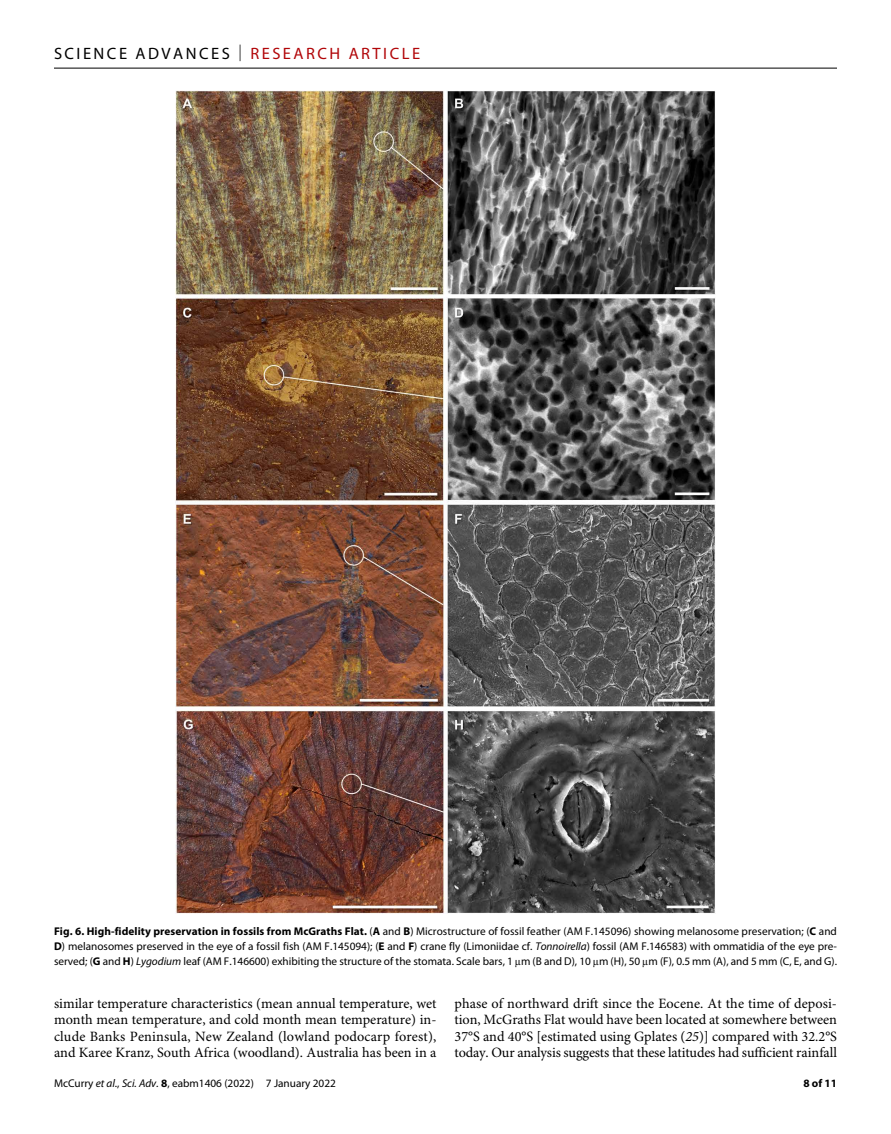
<style>
.page{position:relative;width:891px;height:1134px;background:#fff}
.page>*{position:absolute;margin:0;border:0;box-sizing:border-box;transform-origin:0 0}
.t1{font:16.5px "Myriad Pro";letter-spacing:.15em;color:#000}
.t2{font:14.25px/16.5px "Minion Pro";color:#000;text-align:justify}
.t3{font:11.25px/15px "Myriad Pro";color:#000;text-align:justify}
.t4{font:700 11.25px "Myriad Pro";color:#000}
.s1{font-weight:300}
.s2{color:#b10508}
.s3{font-weight:700}
.s4{font-style:italic}
</style>
<div class="page">
<hr style="left:54px;top:68px;width:783px;height:1px;background:#000">
<img style="left:176px;top:90px;width:539px;height:823px">
<h1 class="t1" style="left:54px;top:40px;width:368px">SCIENCE ADVANCES <span class="s1">|</span> <span class="s2">RESEARCH ARTICLE</span></h1>
<p class="t3" style="left:54px;top:923px;width:785px"><span class="s3">Fig. 6. High-fidelity preservation in fossils from McGraths Flat.</span> (<span class="s3">A</span> and <span class="s3">B</span>) Microstructure of fossil feather (AM F.145096) showing melanosome preservation; (<span class="s3">C</span> and <span class="s3">D</span>) melanosomes preserved in the eye of a fossil fish (AM F.145094); (<span class="s3">E</span> and <span class="s3">F</span>) crane fly (Limoniidae cf. <span class="s4">Tonnoirella</span>) fossil (AM F.146583) with ommatidia of the eye pre&shy;served; (<span class="s3">G</span> and <span class="s3">H</span>) <span class="s4">Lygodium</span> leaf (AM F.146600) exhibiting the structure of the stomata. Scale bars, 1 m (B and D), 10 m (H), 50 m (F), 0.5 mm (A), and 5 mm (C, E, and G).</p>
<p class="t2" style="left:54px;top:996px;width:384px">similar temperature characteristics (mean annual temperature, wet month mean temperature, and cold month mean temperature) in&shy;clude Banks Peninsula, New Zealand (lowland podocarp forest), and Karee Kranz, South Africa (woodland). Australia has been in a</p>
<p class="t2" style="left:454px;top:996px;width:384px">phase of northward drift since the Eocene. At the time of deposi&shy;tion, McGraths Flat would have been located at somewhere between 37°S and 40°S [estimated using Gplates (<span class="s4">25</span>)] compared with 32.2°S today. Our analysis suggests that these latitudes had sufficient rainfall</p>
<p class="t3" style="left:54px;top:1076px;width:283px">McCurry <span class="s4">et al</span>., <span class="s4">Sci. Adv.</span> <span class="s3">8</span>, eabm1406 (2022) 7 January 2022</p>
<p class="t4" style="left:803px;top:1074px;width:35px">8 of 11</p>
</div>
